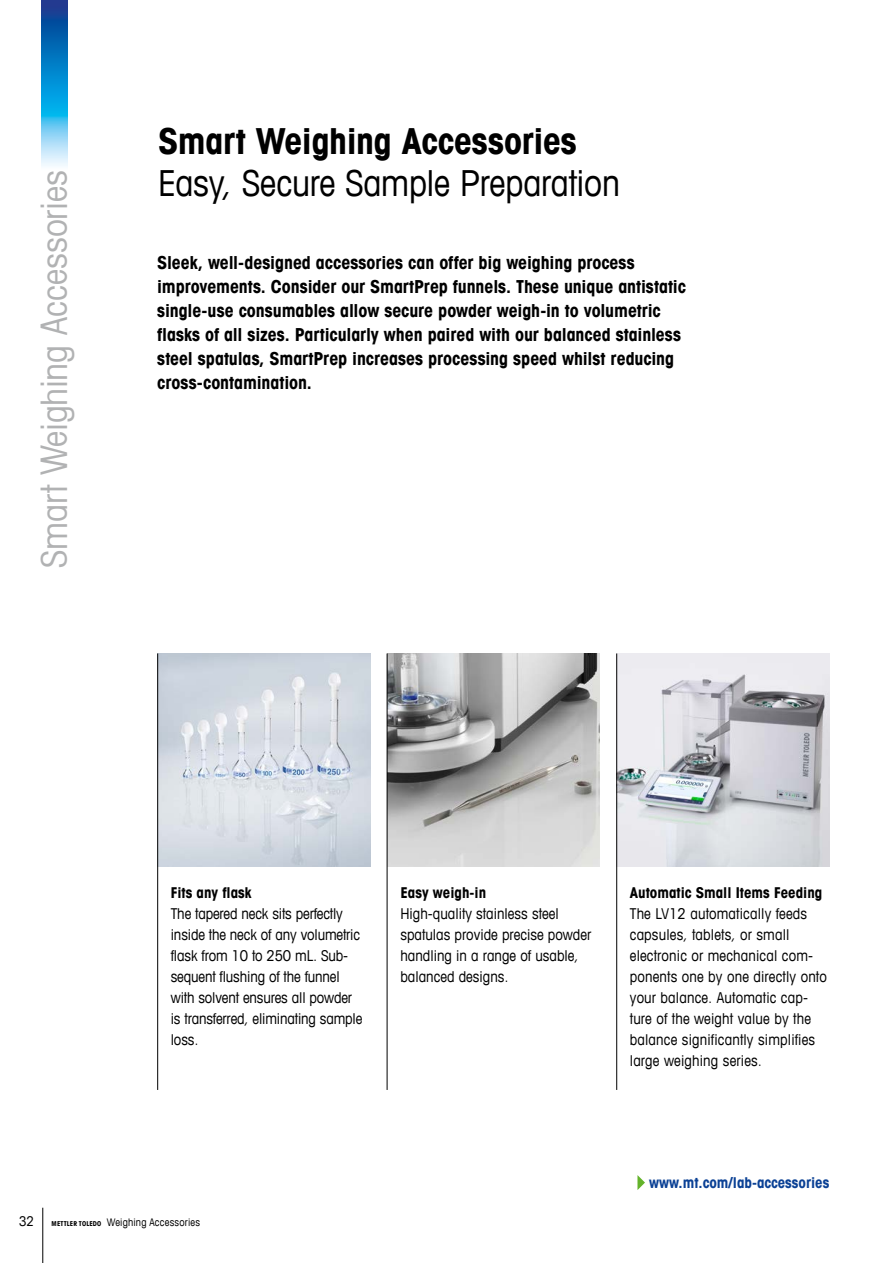
<style>
.page{position:relative;width:893px;height:1263px;background:#fff}
.page>*{position:absolute;margin:0;border:0;box-sizing:border-box;transform-origin:0 0}
.t1{font:condensed 36px "Avant Garde Com";letter-spacing:-.01em;color:#000}
.t2{font:condensed 36px "Avant Garde";letter-spacing:-.005em;color:#b1b2b3}
.t3{font:700 condensed 36px "Avant Garde Com";letter-spacing:-.01em;color:#000}
.t4{font:700 condensed 18px/24px "Avant Garde Com";letter-spacing:-.005em;color:#000}
.t5{font:condensed 15px/21px "Avant Garde Com";color:#000}
.t6{font:700 condensed 15px "Avant Garde Com";color:#000}
.t7{font:700 condensed 15px "Avant Garde Com";color:#0b4195}
.t8{font:condensed 13.5px "Avant Garde Com";color:#000}
.t9{font:condensed 10.5px "Avant Garde Com";letter-spacing:.02em;color:#000}
.s1{font-weight:700;font-size:6.75px}
</style>
<div class="page">
<hr style="left:42px;top:1208px;width:1px;height:55px;background:#000">
<img style="left:42px;top:0;width:25px;height:166px">
<img style="left:388px;top:653px;width:212px;height:213px">
<img style="left:617px;top:653px;width:212px;height:213px">
<img style="left:158px;top:653px;width:213px;height:213px">
<hr style="left:157px;top:653px;width:1px;height:437px;background:#000">
<hr style="left:387px;top:653px;width:1px;height:437px;background:#000">
<hr style="left:616px;top:653px;width:1px;height:437px;background:#000">
<svg style="left:637px;top:1175px;width:8px;height:15px"></svg>
<h1 class="t2" style="left:32px;top:568px;width:399px;rotate:-90deg">Smart Weighing Accessories</h1>
<h1 class="t3" style="left:158px;top:118px;width:420px">Smart Weighing Accessories</h1>
<h1 class="t1" style="left:158px;top:160px;width:463px">Easy, Secure Sample Preparation</h1>
<p class="t4" style="left:157px;top:250px;width:530px">Sleek, well-designed accessories can offer big weighing process improvements. Consider our SmartPrep funnels. These unique antistatic single-use consumables allow secure powder weigh-in to volumetric flasks of all sizes. Particularly when paired with our balanced stainless steel spatulas, SmartPrep increases processing speed whilst reducing cross-contamination.</p>
<p class="t6" style="left:171px;top:883px;width:82px">Fits any flask</p>
<p class="t5" style="left:171px;top:903px;width:193px">The tapered neck sits perfectly inside the neck of any volumetric flask from 10 to 250 mL. Sub&shy;sequent flushing of the funnel with solvent ensures all powder is transferred, eliminating sample loss.</p>
<p class="t6" style="left:400px;top:883px;width:87px">Easy weigh-in</p>
<p class="t5" style="left:400px;top:903px;width:192px">High-quality stainless steel spatulas provide precise powder handling in a range of usable, balanced designs.</p>
<p class="t6" style="left:630px;top:883px;width:194px">Automatic Small Items Feeding</p>
<p class="t5" style="left:630px;top:903px;width:199px">The LV12 automatically feeds capsules, tablets, or small electronic or mechanical com&shy;ponents one by one directly onto your balance. Automatic cap&shy;ture of the weight value by the balance significantly simplifies large weighing series.</p>
<p class="t7" style="left:649px;top:1173px;width:182px">www.mt.com/lab-accessories</p>
<p class="t8" style="left:19px;top:1213px;width:16px">32</p>
<p class="t9" style="left:52px;top:1216px;width:150px"><span class="s1">METTLER TOLEDO</span> Weighing Accessories</p>
</div>
